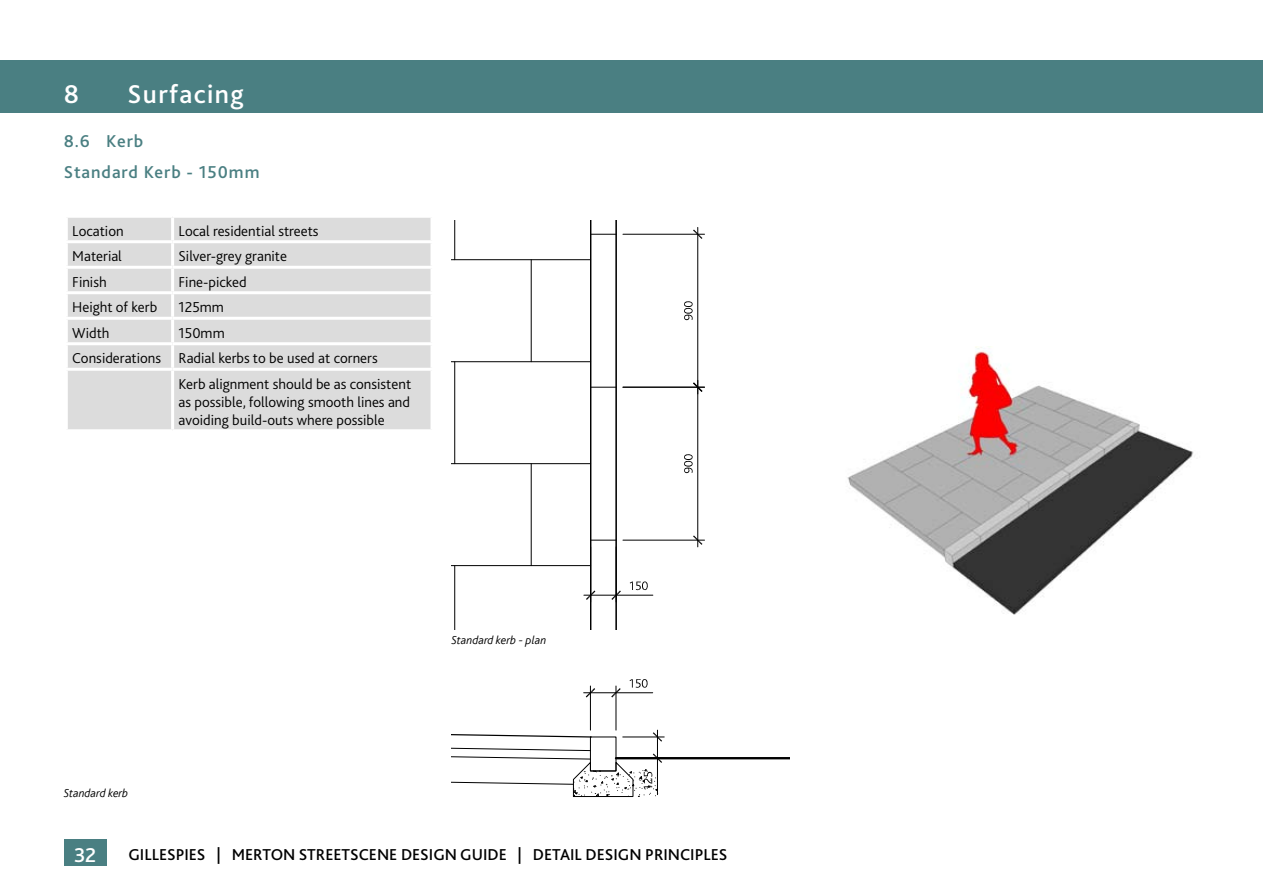
<style>
.page{position:relative;width:1263px;height:893px;background:#fff}
.page>*{position:absolute;margin:0;border:0;box-sizing:border-box;transform-origin:0 0}
.t1{font:500 27px "Bliss 2";letter-spacing:.05em;color:#fff}
.t2{font:500 21px "Bliss 2";color:#fff}
.t3{font:500 18px/31.2px "Bliss 2";letter-spacing:.05em;color:#4a7f82}
.t4{font:500 16.5px "Bliss 2";color:#000}
.t5{font:300 15px/18px "Bliss 2";color:#000}
.t6{font:italic 300 12px "Bliss";color:#000}
</style>
<div class="page">
<div style="left:0;top:61px;width:1263px;height:52px;background:#4a7f82"></div>
<div style="left:64px;top:839px;width:42px;height:26px;background:#4a7f82"></div>
<img style="left:847px;top:347px;width:347px;height:268px">
<div style="left:68px;top:218px;width:362px;height:211px;background:#dcdcdc"></div>
<hr style="left:171px;top:218px;width:3px;height:22px;background:#fff">
<hr style="left:65px;top:240px;width:108px;height:3px;background:#fff">
<hr style="left:173px;top:240px;width:260px;height:3px;background:#fff">
<hr style="left:171px;top:243px;width:3px;height:23px;background:#fff">
<hr style="left:65px;top:266px;width:108px;height:3px;background:#fff">
<hr style="left:173px;top:266px;width:260px;height:3px;background:#fff">
<hr style="left:171px;top:269px;width:3px;height:22px;background:#fff">
<hr style="left:65px;top:291px;width:108px;height:3px;background:#fff">
<hr style="left:173px;top:291px;width:260px;height:3px;background:#fff">
<hr style="left:171px;top:294px;width:3px;height:23px;background:#fff">
<hr style="left:65px;top:317px;width:108px;height:3px;background:#fff">
<hr style="left:173px;top:317px;width:260px;height:3px;background:#fff">
<hr style="left:171px;top:320px;width:3px;height:22px;background:#fff">
<hr style="left:65px;top:342px;width:108px;height:3px;background:#fff">
<hr style="left:173px;top:342px;width:260px;height:3px;background:#fff">
<hr style="left:171px;top:345px;width:3px;height:23px;background:#fff">
<hr style="left:65px;top:368px;width:108px;height:3px;background:#fff">
<hr style="left:173px;top:368px;width:260px;height:3px;background:#fff">
<hr style="left:171px;top:371px;width:3px;height:58px;background:#fff">
<svg style="left:591px;top:220px;width:25px;height:409px"></svg>
<svg style="left:451px;top:220px;width:140px;height:409px"></svg>
<svg style="left:616px;top:220px;width:89px;height:409px"></svg>
<hr style="left:616px;top:757px;width:173px;height:2px;background:#000">
<hr style="left:623px;top:736px;width:41px;height:1px;background:#000">
<hr style="left:590px;top:686px;width:1px;height:44px;background:#000">
<hr style="left:615px;top:686px;width:1px;height:44px;background:#000">
<hr style="left:584px;top:692px;width:69px;height:1px;background:#000">
<svg style="left:586px;top:688px;width:9px;height:9px"></svg>
<svg style="left:611px;top:688px;width:10px;height:9px"></svg>
<svg style="left:630px;top:679px;width:18px;height:9px"></svg>
<svg style="left:451px;top:730px;width:211px;height:67px"></svg>
<h1 class="t1" style="left:64px;top:77px;width:17px">8</h1>
<h1 class="t1" style="left:128px;top:77px;width:118px">Surfacing</h1>
<p class="t3" style="left:64px;top:125px;width:197px">8.6 Kerb<br>Standard Kerb - 150mm</p>
<p class="t5" style="left:72px;top:221px;width:53px">Location</p>
<p class="t5" style="left:179px;top:221px;width:142px">Local residential streets</p>
<p class="t5" style="left:72px;top:247px;width:51px">Material</p>
<p class="t5" style="left:179px;top:247px;width:110px">Silver-grey granite</p>
<p class="t5" style="left:72px;top:272px;width:36px">Finish</p>
<p class="t5" style="left:179px;top:272px;width:70px">Fine-picked</p>
<p class="t5" style="left:72px;top:298px;width:86px">Height of kerb</p>
<p class="t5" style="left:179px;top:298px;width:47px">125mm</p>
<p class="t5" style="left:72px;top:323px;width:39px">Width</p>
<p class="t5" style="left:179px;top:323px;width:48px">150mm</p>
<p class="t5" style="left:72px;top:349px;width:307px">Considerations Radial kerbs to be used at corners</p>
<p class="t5" style="left:179px;top:374px;width:234px">Kerb alignment should be as consistent</p>
<p class="t5" style="left:179px;top:392px;width:233px">as possible, following smooth lines and avoiding build-outs where possible</p>
<p class="t6" style="left:64px;top:787px;width:66px">Standard kerb</p>
<p class="t6" style="left:451px;top:634px;width:96px">Standard kerb - plan</p>
<h2 class="t2" style="left:74px;top:841px;width:24px">32</h2>
<p class="t4" style="left:128px;top:845px;width:601px">GILLESPIES | MERTON STREETSCENE DESIGN GUIDE | DETAIL DESIGN PRINCIPLES</p>
</div>
